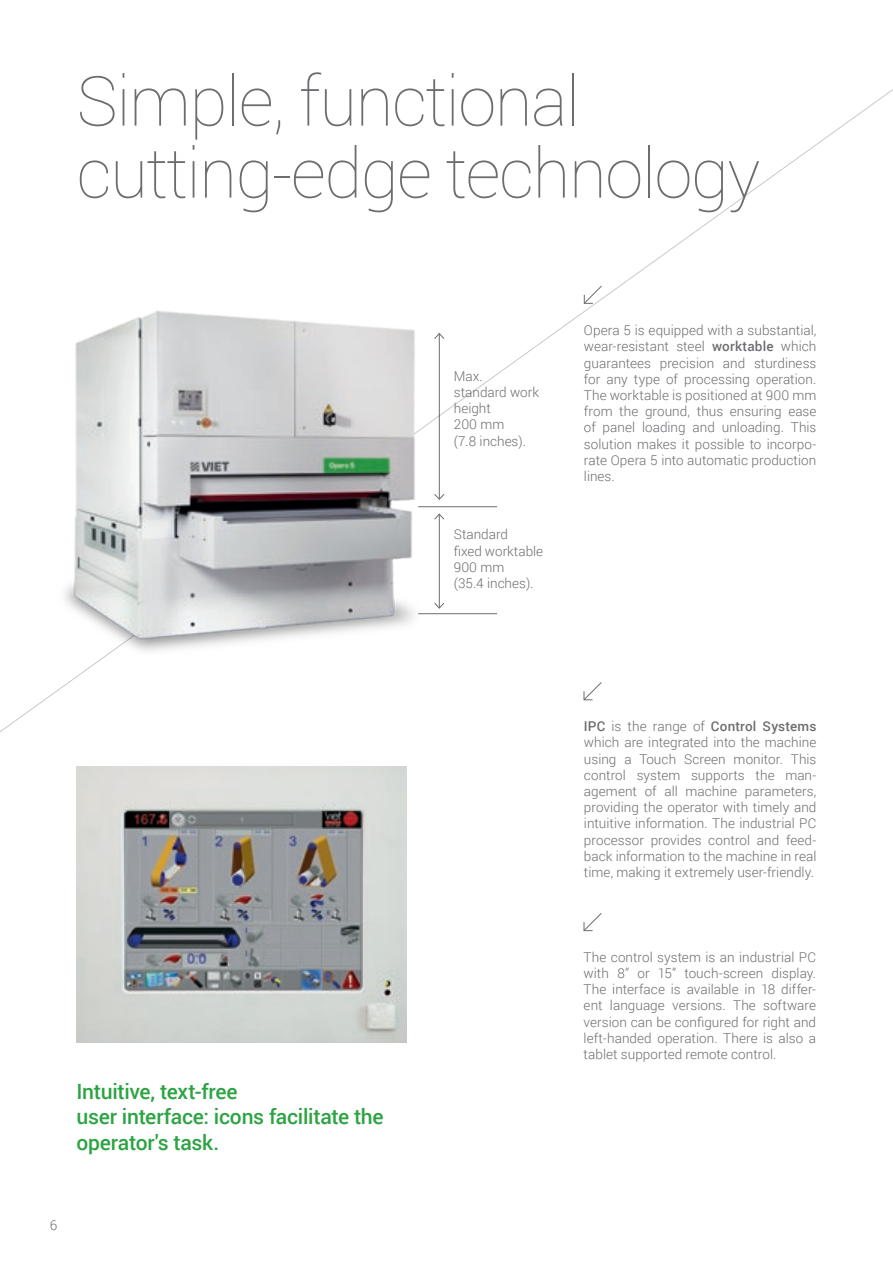
<style>
.page{position:relative;width:893px;height:1263px;background:#fff}
.page>*{position:absolute;margin:0;border:0;box-sizing:border-box;transform-origin:0 0}
.t1{font:100 69px/72px "Roboto";letter-spacing:-.02em;color:#6c6d70}
.t2{font:500 21px/25.5px "Roboto";letter-spacing:-.015em;color:#2da343}
.t3{font:300 13.5px/16.2px "Roboto";color:#6c6d70;text-align:justify}
.s1{font-weight:500}
</style>
<div class="page">
<svg style="left:583px;top:285px;width:20px;height:19px"></svg>
<svg style="left:583px;top:913px;width:19px;height:19px"></svg>
<img style="left:77px;top:767px;width:329px;height:276px">
<img style="left:49px;top:311px;width:369px;height:385px">
<hr style="left:439px;top:334px;width:1px;height:165px;background:#6c6d70">
<svg style="left:434px;top:333px;width:11px;height:6px"></svg>
<svg style="left:434px;top:493px;width:11px;height:7px"></svg>
<hr style="left:439px;top:514px;width:1px;height:94px;background:#6c6d70">
<svg style="left:434px;top:513px;width:11px;height:7px"></svg>
<svg style="left:434px;top:602px;width:11px;height:7px"></svg>
<hr style="left:418px;top:506px;width:79px;height:1px;background:#6c6d70">
<hr style="left:418px;top:613px;width:79px;height:1px;background:#6c6d70">
<svg style="left:583px;top:682px;width:19px;height:19px"></svg>
<p class="t1" style="left:77px;top:63px;width:685px">Simple, functional cutting-edge technology</p>
<p class="t3" style="left:454px;top:367px;width:87px;text-align:left">Max.<br>standard work height<br>200 mm<br>(7.8 inches).</p>
<p class="t3" style="left:454px;top:526px;width:91px;text-align:left">Standard<br>fixed worktable<br>900 mm<br>(35.4 inches).</p>
<p class="t3" style="left:584px;top:322px;width:234px">Opera 5 is equipped with a substantial, wear-resistant steel <span class="s1">worktable</span> which guarantees precision and sturdiness for any type of processing operation.<br>The worktable is positioned at 900 mm from the ground, thus ensuring ease of panel loading and unloading. This solution makes it possible to incorpo&shy;rate Opera 5 into automatic production lines.</p>
<p class="t2" style="left:77px;top:1077px;width:309px">Intuitive, text-free<br>user interface: icons facilitate the operator's task.</p>
<p class="t3" style="left:50px;top:1216px;width:9px">6</p>
<p class="t3" style="left:584px;top:718px;width:234px"><span class="s1">IPC</span> is the range of <span class="s1">Control Systems </span>which are integrated into the machine using a Touch Screen monitor. This control system supports the man&shy;agement of all machine parameters, providing the operator with timely and intuitive information. The industrial PC processor provides control and feed&shy;back information to the machine in real time, making it extremely user-friendly.</p>
<p class="t3" style="left:584px;top:948px;width:234px">The control system is an industrial PC with 8” or 15” touch-screen display.<br>The interface is available in 18 differ&shy;ent language versions. The software version can be configured for right and left-handed operation. There is also a tablet supported remote control.</p>
</div>
